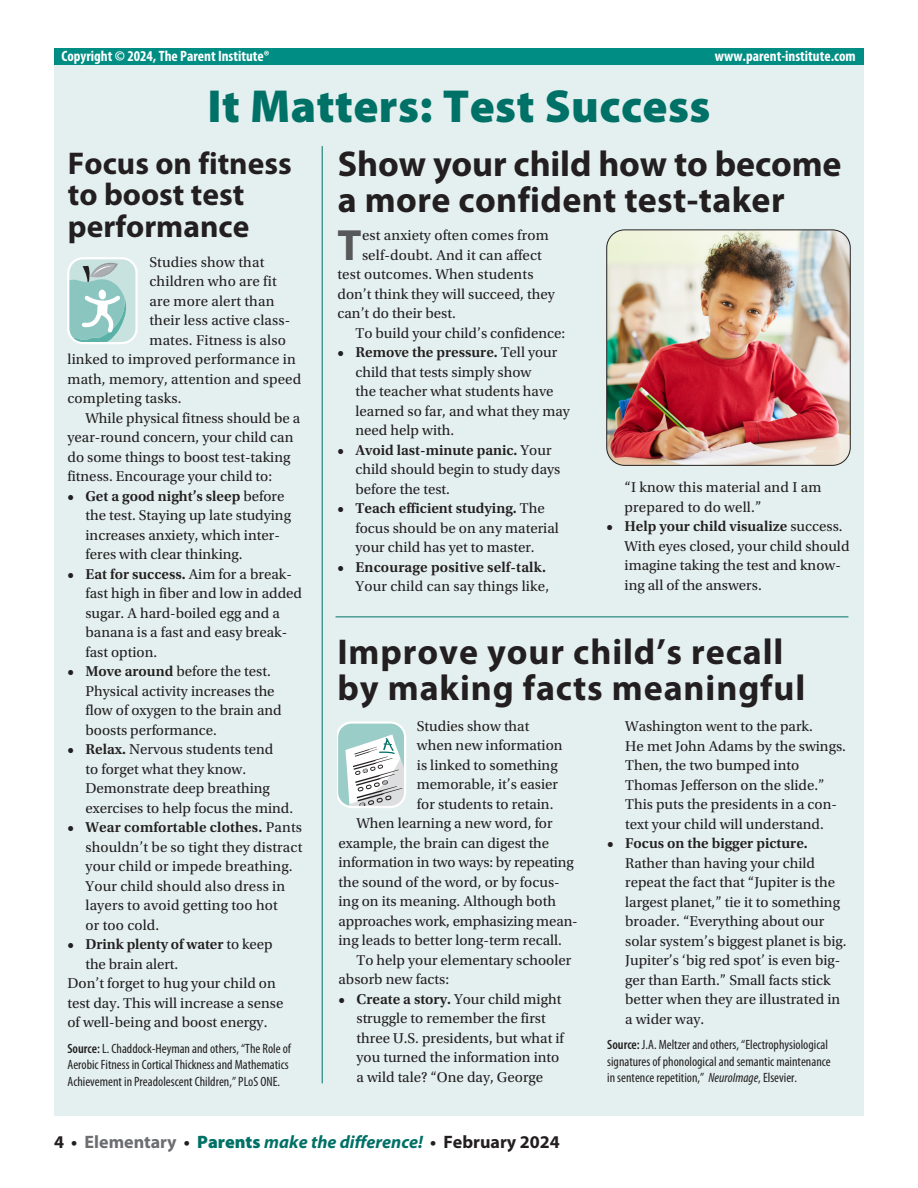
<style>
.page{position:relative;width:918px;height:1188px;background:#fff}
.page>*{position:absolute;margin:0;border:0;box-sizing:border-box;transform-origin:0 0}
.t1{font:900 46.5px "Myriad Pro";letter-spacing:.01em;color:#007167}
.t2{font:700 43.95px "Myriad Pro";color:#57585a}
.t3{font:700 36px/36px "Myriad Pro";color:#231f20}
.t4{font:700 36px/36px "Myriad Pro";letter-spacing:.025em;color:#231f20}
.t5{font:700 31.5px/31.5px "Myriad Pro";color:#231f20}
.t6{font:italic 700 18px "Myriad Pro";color:#007167}
.t7{font:15px/19.5px "Utopia Std";color:#231f20}
.t8{font:600 15px "Utopia Std";color:#231f20}
.t9{font:700 condensed 15px "Myriad Pro";color:#fff}
.t10{font:condensed 13.5px/16.5px "Myriad Pro";color:#231f20}
.s1{font-weight:600}
.s2{font-weight:400}
.s3{font-style:italic}
.s4{font-style:normal;color:#231f20}
.s5{font-style:normal;color:#6c6d70}
.s6{font-weight:900;font-style:normal}
</style>
<div class="page">
<div style="left:54px;top:53px;width:810px;height:1063px;background:#e4f0ef"></div>
<hr style="left:336px;top:617px;width:513px;height:1px;background:#007167">
<hr style="left:322px;top:146px;width:1px;height:937px;background:#007167">
<svg style="left:67px;top:257px;width:71px;height:87px;background:#b3d7d3"></svg>
<svg style="left:337px;top:721px;width:69px;height:87px;background:#c7d8d7"></svg>
<div style="left:54px;top:49px;width:810px;height:16px;background:#008d83"></div>
<img style="left:607px;top:230px;width:243px;height:234px">
<div style="left:606px;top:230px;width:245px;height:236px;border:1px solid #231f20;border-radius:18px"></div>
<p class="t9" style="left:62px;top:46px;width:210px">Copyright © 2024, The Parent Institute®</p>
<p class="t9" style="left:715px;top:46px;width:142px">www.parent-institute.com</p>
<h1 class="t1" style="left:208px;top:75px;width:504px">It Matters: Test Success</h1>
<h3 class="t5" style="left:68px;top:146px;width:225px">Focus on fitness to boost test performance</h3>
<p class="t7" style="left:150px;top:253px;width:116px">Studies show that</p>
<p class="t7" style="left:150px;top:272px;width:129px">children who are fit</p>
<p class="t7" style="left:150px;top:292px;width:126px">are more alert than</p>
<p class="t7" style="left:150px;top:311px;width:142px">their less active class-</p>
<p class="t7" style="left:150px;top:331px;width:138px">mates. Fitness is also</p>
<p class="t7" style="left:67px;top:350px;width:230px">linked to improved performance in</p>
<p class="t7" style="left:67px;top:370px;width:235px">math, memory, attention and speed</p>
<p class="t7" style="left:67px;top:389px;width:116px">completing tasks.</p>
<p class="t7" style="left:86px;top:409px;width:216px">While physical fitness should be a</p>
<p class="t7" style="left:68px;top:428px;width:227px">year-round concern, your child can</p>
<p class="t7" style="left:68px;top:448px;width:224px">do some things to boost test-taking</p>
<p class="t7" style="left:68px;top:467px;width:206px">fitness. Encourage your child to:</p>
<p class="t7" style="left:86px;top:487px;width:207px;text-indent:-18px"><span class="s1">• Get a good night’s sleep</span> before the test. Staying up late studying increases anxiety, which inter&shy;feres with clear thinking.</p>
<p class="t7" style="left:86px;top:565px;width:218px;text-indent:-18px"><span class="s1">• Eat for success.</span> Aim for a break&shy;fast high in fiber and low in added sugar. A hard-boiled egg and a banana is a fast and easy break&shy;fast option.</p>
<p class="t7" style="left:86px;top:662px;width:198px;text-indent:-18px"><span class="s1">• Move around</span> before the test.<br>Physical activity increases the flow of oxygen to the brain and boosts performance.</p>
<p class="t7" style="left:86px;top:740px;width:209px;text-indent:-18px"><span class="s1">• Relax.</span> Nervous students tend<br>to forget what they know.<br>Demonstrate deep breathing exercises to help focus the mind.</p>
<p class="t7" style="left:86px;top:818px;width:218px;text-indent:-18px"><span class="s1">• Wear comfortable clothes.</span> Pants shouldn’t be so tight they distract your child or impede breathing.<br>Your child should also dress in layers to avoid getting too hot<br>or too cold.</p>
<p class="t8" style="left:68px;top:936px;width:207px">• Drink plenty of water <span class="s2">to keep</span></p>
<p class="t7" style="left:86px;top:955px;width:94px">the brain alert.</p>
<p class="t7" style="left:68px;top:974px;width:210px">Don’t forget to hug your child on</p>
<p class="t7" style="left:68px;top:994px;width:217px">test day. This will increase a sense</p>
<p class="t7" style="left:68px;top:1013px;width:201px">of well-being and boost energy.</p>
<p class="t10" style="left:68px;top:1040px;width:225px"><span class="s1">Source:</span> L. Chaddock-Heyman and others, “The Role of<br>Aerobic Fitness in Cortical Thickness and Mathematics<br>Achievement in Preadolescent Children,” PLoS ONE.</p>
<h3 class="t3" style="left:338px;top:144px;width:505px">Show your child how to become a more confident test-taker</h3>
<h2 class="t2" style="left:338px;top:216px;width:26px">T</h2>
<p class="t7" style="left:362px;top:226px;width:188px">est anxiety often comes from</p>
<p class="t7" style="left:362px;top:246px;width:181px">self-doubt. And it can affect</p>
<p class="t7" style="left:338px;top:265px;width:198px">test outcomes. When students</p>
<p class="t7" style="left:338px;top:285px;width:219px">don’t think they will succeed, they</p>
<p class="t7" style="left:338px;top:304px;width:120px">can’t do their best.</p>
<p class="t7" style="left:356px;top:324px;width:211px">To build your child’s confidence:</p>
<p class="t7" style="left:356px;top:343px;width:216px;text-indent:-18px"><span class="s1">• Remove the pressure.</span> Tell your child that tests simply show<br>the teacher what students have learned so far, and what they may need help with.</p>
<p class="t7" style="left:356px;top:441px;width:206px;text-indent:-18px"><span class="s1">• Avoid last-minute panic.</span> Your child should begin to study days before the test.</p>
<p class="t7" style="left:356px;top:499px;width:205px;text-indent:-18px"><span class="s1">• Teach efficient studying.</span> The focus should be on any material your child has yet to master.</p>
<p class="t8" style="left:338px;top:559px;width:210px">• Encourage positive self-talk.</p>
<p class="t7" style="left:356px;top:577px;width:195px">Your child can say things like,</p>
<p class="t7" style="left:625px;top:478px;width:198px">“I know this material and I am prepared to do well.”</p>
<p class="t7" style="left:625px;top:517px;width:226px;text-indent:-18px"><span class="s1">• Help your child visualize</span> success.<br>With eyes closed, your child should imagine taking the test and know&shy;ing all of the answers.</p>
<h3 class="t4" style="left:338px;top:633px;width:469px">Improve your child’s recall by making facts meaningful</h3>
<p class="t7" style="left:625px;top:717px;width:222px">Washington went to the park.<br>He met John Adams by the swings.<br>Then, the two bumped into<br>Thomas Jefferson on the slide.”<br>This puts the presidents in a con&shy;text your child will understand.</p>
<p class="t8" style="left:607px;top:835px;width:202px">• Focus on the bigger picture.</p>
<p class="t7" style="left:625px;top:853px;width:223px">Rather than having your child repeat the fact that “Jupiter is the largest planet,” tie it to something broader. “Everything about our solar system’s biggest planet is big.<br>Jupiter’s ‘big red spot’ is even big&shy;ger than Earth.” Small facts stick better when they are illustrated in a wider way.</p>
<p class="t10" style="left:607px;top:1036px;width:225px"><span class="s1">Source:</span> J.A. Meltzer and others, “Electrophysiological signatures of phonological and semantic maintenance in sentence repetition,” <span class="s3">NeuroImage</span>, Elsevier.</p>
<p class="t7" style="left:417px;top:716px;width:114px">Studies show that</p>
<p class="t7" style="left:417px;top:736px;width:147px">when new information</p>
<p class="t7" style="left:417px;top:755px;width:142px">is linked to something</p>
<p class="t7" style="left:417px;top:775px;width:143px">memorable, it’s easier</p>
<p class="t7" style="left:417px;top:794px;width:138px">for students to retain.</p>
<p class="t7" style="left:357px;top:814px;width:198px">When learning a new word, for</p>
<p class="t7" style="left:339px;top:833px;width:212px">example, the brain can digest the</p>
<p class="t7" style="left:339px;top:853px;width:237px">information in two ways: by repeating</p>
<p class="t7" style="left:339px;top:872px;width:223px">the sound of the word, or by focus-</p>
<p class="t7" style="left:339px;top:892px;width:219px">ing on its meaning. Although both</p>
<p class="t7" style="left:339px;top:911px;width:241px">approaches work, emphasizing mean-</p>
<p class="t7" style="left:339px;top:931px;width:225px">ing leads to better long-term recall.</p>
<p class="t7" style="left:357px;top:950px;width:216px">To help your elementary schooler</p>
<p class="t7" style="left:339px;top:970px;width:112px">absorb new facts:</p>
<p class="t7" style="left:357px;top:989px;width:209px;text-indent:-18px"><span class="s1">• Create a story.</span> Your child might struggle to remember the first three U.S. presidents, but what if you turned the information into a wild tale? “One day, George</p>
<p class="t6" style="left:54px;top:1130px;width:507px"><span class="s4">4 •</span> <span class="s5">Elementary</span> <span class="s4">•</span> <span class="s6">Parents</span> make the difference! <span class="s4">• February 2024</span></p>
</div>
